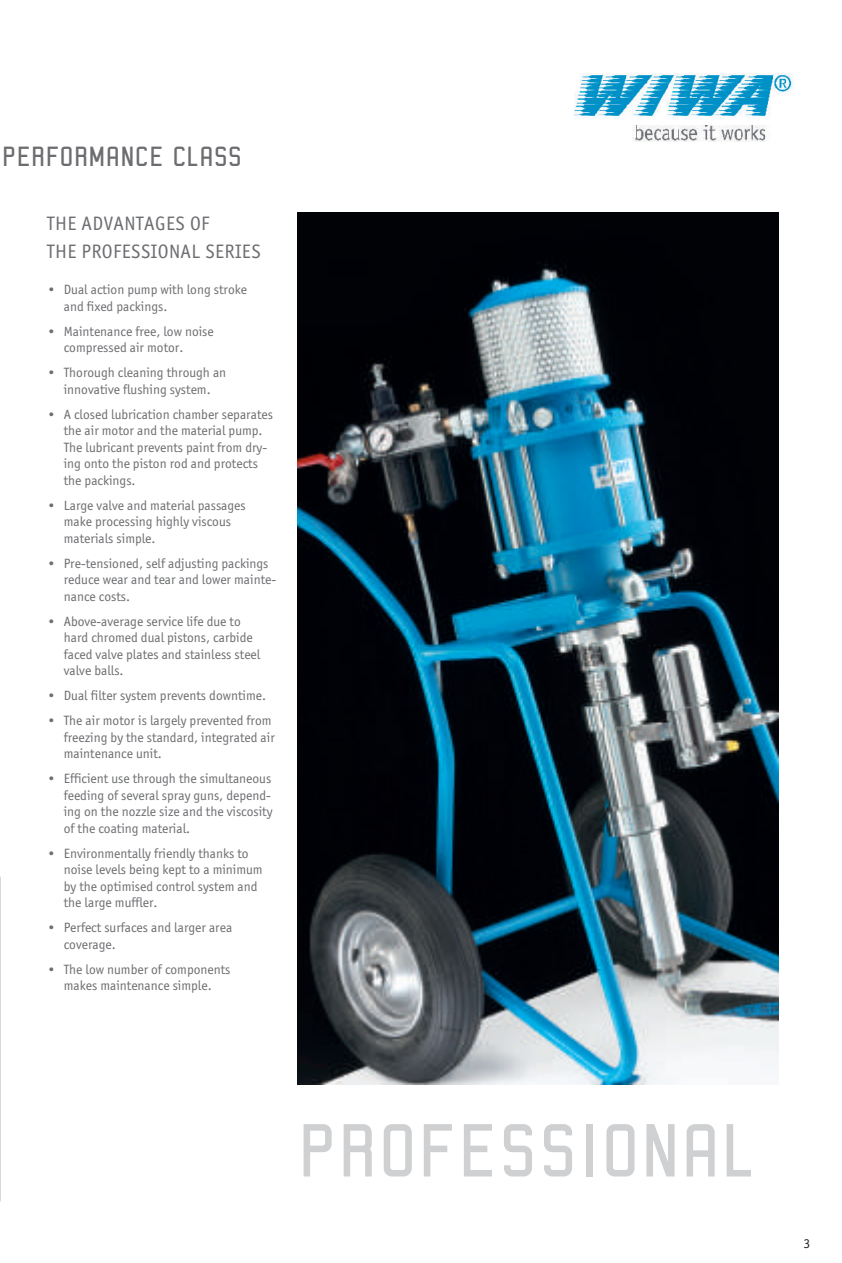
<style>
.page{position:relative;width:842px;height:1263px;background:#fff}
.page>*{position:absolute;margin:0;border:0;box-sizing:border-box;transform-origin:0 0}
.t1{font:79.5px "Robust ICG";letter-spacing:.01em;color:#cfd0d2}
.t2{font:28.8px "Robust ICG";letter-spacing:.01em;color:#6c6d70}
.t3{font:19.5px/27.6px "Officina San ITC";letter-spacing:.02em;color:#6c6d70}
.t4{font:13.5px/16.5px "Officina San ITC";color:#6c6d70}
.t5{font:13.5px "Officina San ITC";color:#231f20}
</style>
<div class="page">
<svg style="left:0;top:877px;width:1px;height:324px"></svg>
<img style="left:298px;top:213px;width:480px;height:871px">
<img style="left:574px;top:73px;width:219px;height:68px">
<h2 class="t2" style="left:2px;top:141px;width:241px">PERFORMANCE CLASS</h2>
<h3 class="t3" style="left:47px;top:210px;width:215px">THE ADVANTAGES OF<br>THE PROFESSIONAL SERIES</h3>
<p class="t4" style="left:64px;top:281px;width:185px;text-indent:-17px">• Dual action pump with long stroke and fixed packings.</p>
<p class="t4" style="left:64px;top:323px;width:151px;text-indent:-17px">• Maintenance free, low noise compressed air motor.</p>
<p class="t4" style="left:47px;top:364px;width:181px;text-align:center">• Thorough cleaning through an innovative flushing system.</p>
<p class="t4" style="left:64px;top:406px;width:211px;text-indent:-17px">• A closed lubrication chamber separates the air motor and the material pump.<br>The lubricant prevents paint from dry&shy;ing onto the piston rod and protects the packings.</p>
<p class="t4" style="left:64px;top:497px;width:184px;text-indent:-17px">• Large valve and material passages make processing highly viscous materials simple.</p>
<p class="t4" style="left:64px;top:555px;width:214px;text-indent:-17px">• Pre-tensioned, self adjusting packings reduce wear and tear and lower mainte&shy;nance costs.</p>
<p class="t4" style="left:64px;top:613px;width:198px;text-indent:-17px">• Above-average service life due to hard chromed dual pistons, carbide faced valve plates and stainless steel valve balls.</p>
<p class="t4" style="left:47px;top:687px;width:221px">• Dual filter system prevents downtime.</p>
<p class="t4" style="left:64px;top:712px;width:213px;text-indent:-17px">• The air motor is largely prevented from freezing by the standard, integrated air maintenance unit.</p>
<p class="t4" style="left:64px;top:770px;width:210px;text-indent:-17px">• Efficient use through the simultaneous feeding of several spray guns, depend&shy;ing on the nozzle size and the viscosity of the coating material.</p>
<p class="t4" style="left:64px;top:845px;width:200px;text-indent:-17px">• Environmentally friendly thanks to noise levels being kept to a minimum by the optimised control system and the large muffler.</p>
<p class="t4" style="left:64px;top:919px;width:170px;text-indent:-17px">• Perfect surfaces and larger area coverage.</p>
<p class="t4" style="left:47px;top:961px;width:185px;text-align:center">• The low number of components makes maintenance simple.</p>
<h1 class="t1" style="left:298px;top:1108px;width:460px">PROFESSIONAL</h1>
<p class="t5" style="left:803px;top:1236px;width:8px">3</p>
</div>
